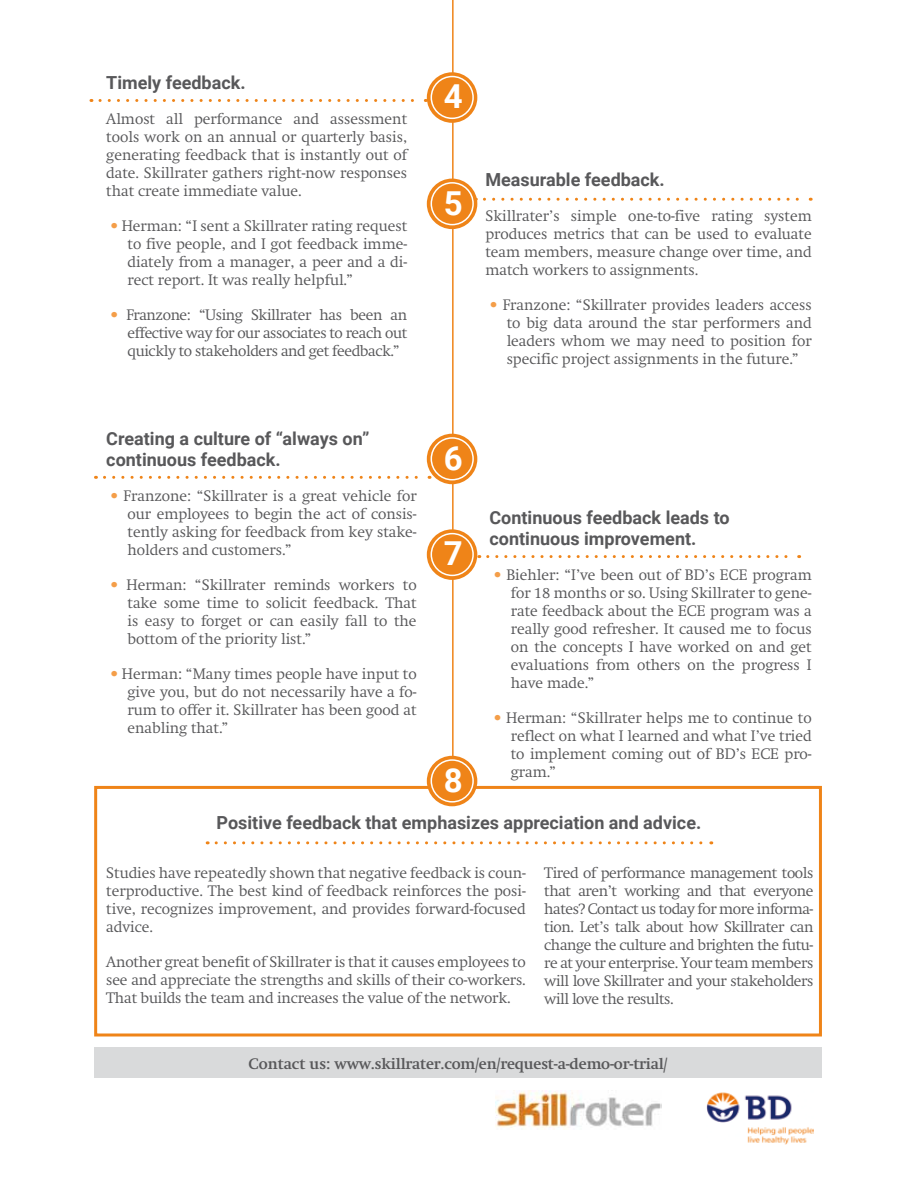
<style>
.page{position:relative;width:918px;height:1188px;background:#fff}
.page>*{position:absolute;margin:0;border:0;box-sizing:border-box;transform-origin:0 0}
.t1{font:700 33px "Roboto";color:#fff}
.t2{font:700 18px/21px "Roboto";color:#58585a}
.t3{font:300 15px/18px "Swift";color:#58585a;text-align:justify}
.t4{font:700 15px "Swift";letter-spacing:-.01em;color:#58585a}
.s1{color:#f49e49}
</style>
<div class="page">
<img style="left:706px;top:1092px;width:107px;height:53px">
<img style="left:495px;top:1091px;width:166px;height:39px">
<div style="left:94px;top:786px;width:728px;height:250px;border:3px solid #ef8418"></div>
<hr style="left:452px;top:0;width:2px;height:782px;background:#ef8418">
<div style="left:427px;top:72px;width:50px;height:51px;background:#ef8418;border-radius:50%"></div>
<div style="left:427px;top:179px;width:50px;height:50px;background:#ef8418;border-radius:50%"></div>
<div style="left:427px;top:529px;width:50px;height:51px;background:#ef8418;border-radius:50%"></div>
<div style="left:427px;top:756px;width:50px;height:50px;background:#ef8418;border-radius:50%"></div>
<div style="left:427px;top:434px;width:50px;height:50px;background:#ef8418;border-radius:50%"></div>
<div style="left:431px;top:76px;width:43px;height:43px;border:2px solid #fff;border-radius:50%"></div>
<div style="left:431px;top:182px;width:43px;height:43px;border:2px solid #fff;border-radius:50%"></div>
<div style="left:431px;top:533px;width:43px;height:43px;border:2px solid #fff;border-radius:50%"></div>
<div style="left:431px;top:759px;width:43px;height:44px;border:2px solid #fff;border-radius:50%"></div>
<div style="left:431px;top:437px;width:43px;height:43px;border:2px solid #fff;border-radius:50%"></div>
<svg style="left:100px;top:99px;width:326px;height:3px"></svg>
<svg style="left:484px;top:198px;width:327px;height:3px"></svg>
<svg style="left:104px;top:476px;width:326px;height:3px"></svg>
<svg style="left:488px;top:555px;width:312px;height:3px"></svg>
<svg style="left:216px;top:841px;width:496px;height:3px"></svg>
<div style="left:94px;top:1048px;width:728px;height:30px;background:#d9dadb"></div>
<p class="t2" style="left:106px;top:72px;width:141px">Timely feedback.</p>
<p class="t3" style="left:106px;top:110px;width:302px">Almost all performance and assessment tools work on an annual or quarterly basis, generating feedback that is instantly out of date. Skillrater gathers right-now responses that create immediate value.</p>
<p class="t3" style="left:128px;top:217px;width:281px;text-indent:-17px"><span class="s1">•</span> Herman: “I sent a Skillrater rating request to five people, and I got feedback imme&shy;diately from a manager, a peer and a di&shy;rect report. It was really helpful.”</p>
<p class="t3" style="left:128px;top:306px;width:281px;text-indent:-17px"><span class="s1">•</span> Franzone: “Using Skillrater has been an effective way for our associates to reach out quickly to stakeholders and get feedback.”</p>
<h1 class="t1" style="left:444px;top:73px;width:20px">4</h1>
<h1 class="t1" style="left:444px;top:180px;width:20px">5</h1>
<p class="t2" style="left:485px;top:168px;width:181px">Measurable feedback.</p>
<p class="t3" style="left:485px;top:207px;width:328px">Skillrater’s simple one-to-five rating system produces metrics that can be used to evaluate team members, measure change over time, and match workers to assignments.</p>
<p class="t3" style="left:507px;top:296px;width:307px;text-indent:-17px"><span class="s1">•</span> Franzone: “Skillrater provides leaders access to big data around the star performers and leaders whom we may need to position for specific project assignments in the future.”</p>
<p class="t2" style="left:106px;top:427px;width:265px">Creating a culture of “always on” continuous feedback.</p>
<p class="t3" style="left:128px;top:486px;width:291px;text-indent:-17px"><span class="s1">•</span> Franzone: “Skillrater is a great vehicle for our employees to begin the act of consis&shy;tently asking for feedback from key stake&shy;holders and customers.”</p>
<p class="t3" style="left:128px;top:575px;width:291px;text-indent:-17px"><span class="s1">•</span> Herman: “Skillrater reminds workers to take some time to solicit feedback. That is easy to forget or can easily fall to the bottom of the priority list.”</p>
<p class="t3" style="left:128px;top:664px;width:291px;text-indent:-17px"><span class="s1">•</span> Herman: “Many times people have input to give you, but do not necessarily have a fo&shy;rum to offer it. Skillrater has been good at enabling that.”</p>
<h1 class="t1" style="left:444px;top:435px;width:20px">6</h1>
<p class="t2" style="left:490px;top:507px;width:242px">Continuous feedback leads to continuous improvement.</p>
<p class="t3" style="left:511px;top:566px;width:302px;text-indent:-17px"><span class="s1">•</span> Biehler: “I’ve been out of BD’s ECE program for 18 months or so. Using Skillrater to gene&shy;rate feedback about the ECE program was a really good refresher. It caused me to focus on the concepts I have worked on and get evaluations from others on the progress I have made.”</p>
<p class="t3" style="left:511px;top:709px;width:302px;text-indent:-17px"><span class="s1">•</span> Herman: “Skillrater helps me to continue to reflect on what I learned and what I’ve tried to implement coming out of BD’s ECE pro&shy;gram.”</p>
<p class="t2" style="left:217px;top:812px;width:486px">Positive feedback that emphasizes appreciation and advice.</p>
<p class="t3" style="left:544px;top:864px;width:271px">Tired of performance management tools that aren’t working and that everyone hates? Contact us today for more informa&shy;tion. Let’s talk about how Skillrater can change the culture and brighten the futu&shy;re at your enterprise. Your team members will love Skillrater and your stakeholders will love the results.</p>
<h1 class="t1" style="left:444px;top:531px;width:20px">7</h1>
<h1 class="t1" style="left:444px;top:757px;width:20px">8</h1>
<p class="t3" style="left:106px;top:864px;width:421px">Studies have repeatedly shown that negative feedback is coun&shy;terproductive. The best kind of feedback reinforces the posi&shy;tive, recognizes improvement, and provides forward-focused advice.</p>
<p class="t3" style="left:106px;top:953px;width:421px">Another great benefit of Skillrater is that it causes employees to see and appreciate the strengths and skills of their co-workers.<br>That builds the team and increases the value of the network.</p>
<p class="t4" style="left:249px;top:1054px;width:420px">Contact us: www.skillrater.com/en/request-a-demo-or-trial/</p>
</div>
